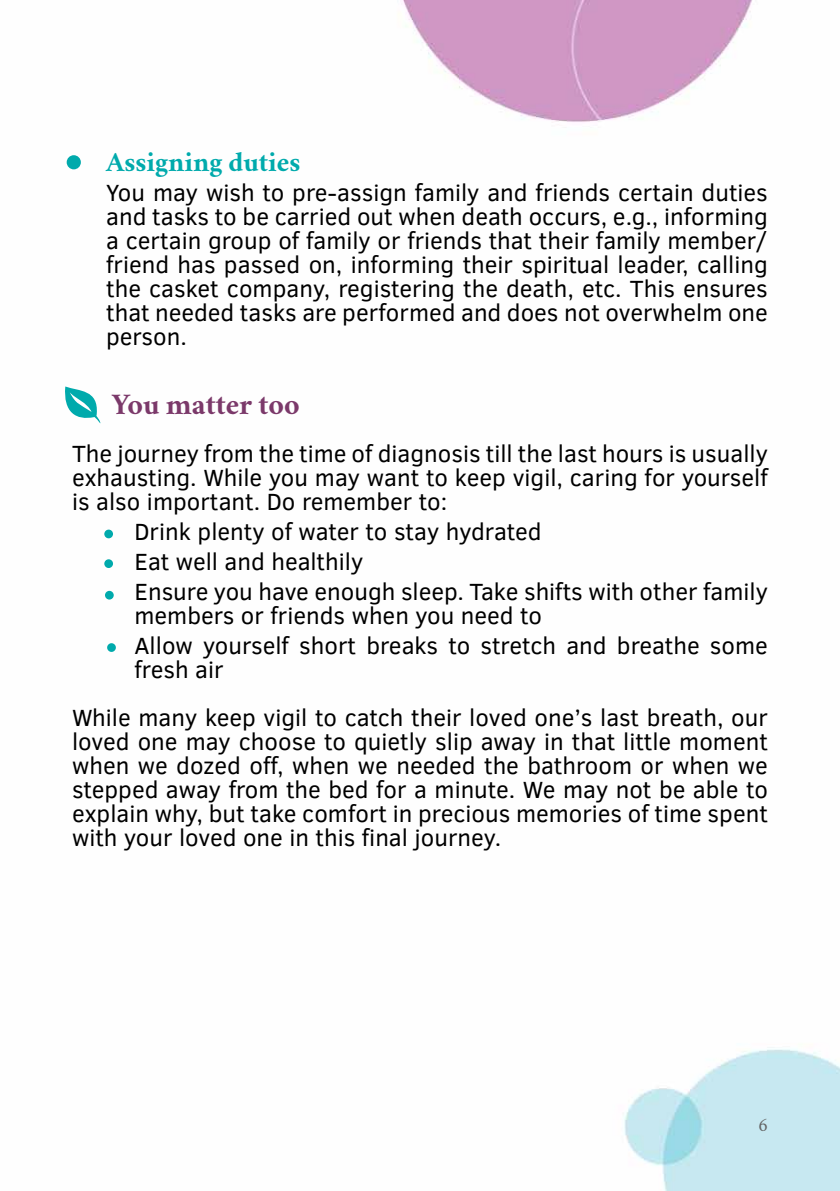
<style>
.page{position:relative;width:840px;height:1191px;background:#fff}
.page>*{position:absolute;margin:0;border:0;box-sizing:border-box;transform-origin:0 0}
.t1{font:700 30px "Crimson";color:#7b396a}
.t2{font:700 28px "Crimson";color:#00aaac}
.t3{font:24px/24px "Clear Sans";color:#000;text-align:justify}
.t4{font:19px "Crimson";color:#636465}
</style>
<div class="page">
<img style="left:66px;top:0;width:773px;height:1191px">
<div style="left:104px;top:529px;width:9px;height:9px;background:#00aaac;border-radius:50%"></div>
<div style="left:104px;top:559px;width:9px;height:9px;background:#00aaac;border-radius:50%"></div>
<div style="left:105px;top:591px;width:9px;height:8px;background:#00aaac;border-radius:50%"></div>
<div style="left:107px;top:643px;width:9px;height:9px;background:#00aaac;border-radius:50%"></div>
<svg style="left:65px;top:386px;width:36px;height:38px"></svg>
<div style="left:67px;top:155px;width:14px;height:14px;background:#00aaac;border-radius:50%"></div>
<p class="t2" style="left:106px;top:150px;width:196px">Assigning duties</p>
<p class="t3" style="left:106px;top:181px;width:663px">You may wish to pre-assign family and friends certain duties and tasks to be carried out when death occurs, e.g., informing a certain group of family or friends that their family member/ friend has passed on, informing their spiritual leader, calling the casket company, registering the death, etc. This ensures that needed tasks are performed and does not overwhelm one person.</p>
<p class="t1" style="left:112px;top:392px;width:189px">You matter too</p>
<p class="t3" style="left:72px;top:442px;width:697px">The journey from the time of diagnosis till the last hours is usually exhausting. While you may want to keep vigil, caring for yourself is also important. Do remember to:</p>
<p class="t3" style="left:134px;top:517px;width:634px;line-height:30px;text-align:left">Drink plenty of water to stay hydrated<br>Eat well and healthily<br>Ensure you have enough sleep. Take shifts with other family</p>
<p class="t3" style="left:134px;top:601px;width:634px;line-height:30px">members or friends when you need to<br>Allow yourself short breaks to stretch and breathe some</p>
<p class="t3" style="left:72px;top:646px;width:697px;line-height:48px;text-indent:62px">fresh air<br>While many keep vigil to catch their loved one’s last breath, our</p>
<p class="t3" style="left:72px;top:730px;width:697px">loved one may choose to quietly slip away in that little moment when we dozed off, when we needed the bathroom or when we stepped away from the bed for a minute. We may not be able to explain why, but take comfort in precious memories of time spent with your loved one in this final journey.</p>
<p class="t4" style="left:758px;top:1113px;width:11px">6</p>
</div>
